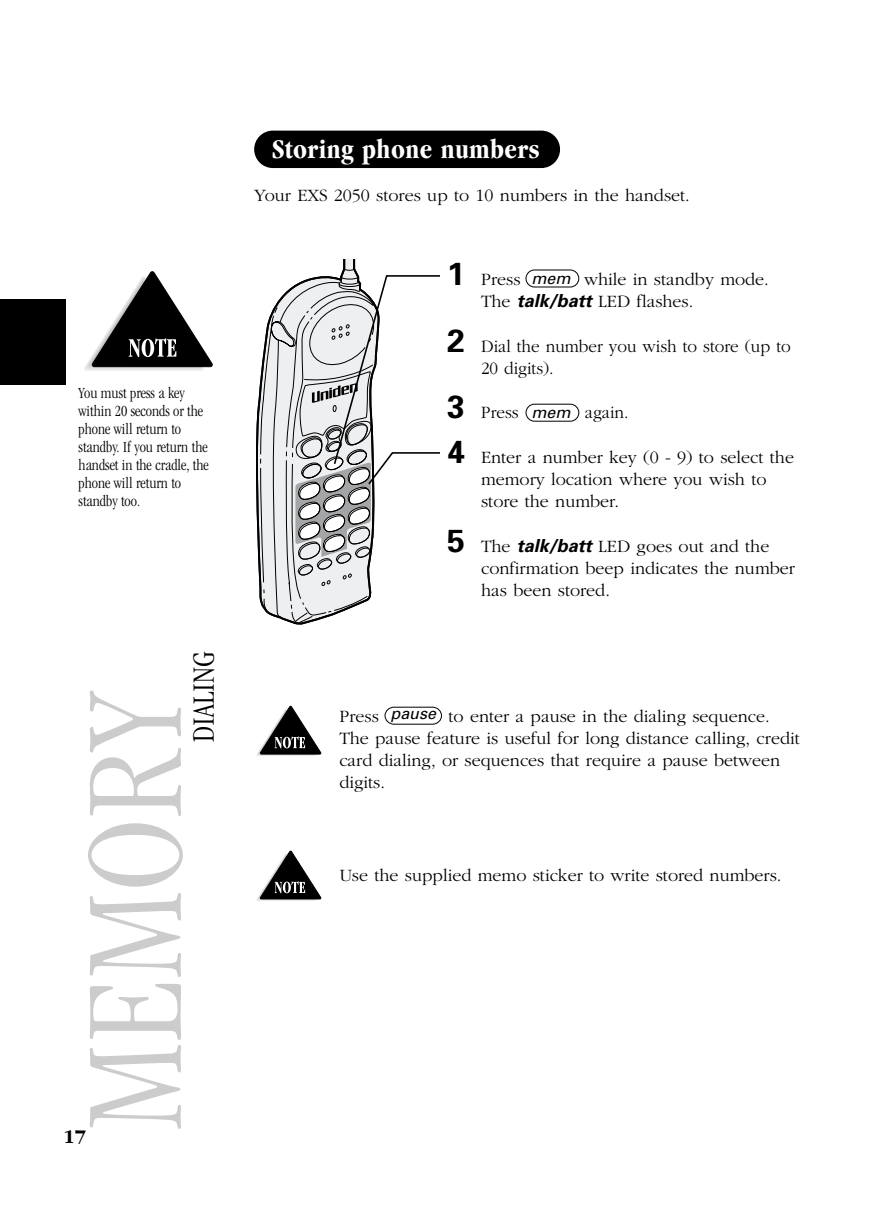
<style>
.page{position:relative;width:880px;height:1208px;background:#fff}
.page>*{position:absolute;margin:0;border:0;box-sizing:border-box;transform-origin:0 0}
.t1{font:300 condensed 144px "Garamond";color:#ccc}
.t2{font:300 condensed 32px "Garamond";color:#000}
.t3{font:700 condensed 28px "Garamond";letter-spacing:.015em;color:#fff}
.t4{font:700 20px "Garamond";color:#000}
.t5{font:300 18px/22px "Garamond";color:#000}
.t6{font:300 18px/22px "Garamond";color:#000;scale:.95 1}
.t7{font:300 condensed 16px/18px "Garamond";color:#000}
.t8{font:italic 16px "Univers";color:#000}
.s1{font-family:"Univers";font-weight:700;font-size:32px}
.s2{font-family:"Univers";font-weight:700;font-style:italic}
</style>
<div class="page">
<svg style="left:256px;top:384px;width:4px;height:216px"></svg>
<svg style="left:260px;top:260px;width:179px;height:365px"></svg>
<div style="left:526px;top:270px;width:53px;height:17px;background:#fff;border:1px solid #000;border-radius:9px"></div>
<svg style="left:84px;top:271px;width:129px;height:100px"></svg>
<div style="left:254px;top:131px;width:306px;height:37px;background:#000;border-radius:19px"></div>
<div style="left:526px;top:404px;width:53px;height:17px;background:#fff;border:1px solid #000;border-radius:9px"></div>
<div style="left:0;top:299px;width:65px;height:85px;background:#000"></div>
<svg style="left:256px;top:851px;width:65px;height:50px"></svg>
<svg style="left:256px;top:706px;width:65px;height:50px"></svg>
<div style="left:385px;top:707px;width:57px;height:17px;background:#fff;border:1px solid #000;border-radius:9px"></div>
<p class="t7" style="left:79px;top:385px;width:132px">You must press a key within 20 seconds or the phone will return to standby. If you return the handset in the cradle, the phone will return to standby too.</p>
<h1 class="t1" style="left:79px;top:1131px;width:445px;rotate:-90deg">MEMORY</h1>
<p class="t4" style="left:64px;top:1129px;width:24px">17</p>
<h2 class="t2" style="left:191px;top:742px;width:92px;rotate:-90deg">DIALING</h2>
<h3 class="t3" style="left:272px;top:138px;width:269px">Storing phone numbers</h3>
<p class="t5" style="left:254px;top:185px;width:437px">Your EXS 2050 stores up to 10 numbers in the handset.</p>
<p class="t5" style="left:447px;top:270px;width:75px"><span class="s1">1</span> Press</p>
<p class="t5" style="left:481px;top:270px;width:289px;text-indent:103px">while in standby mode.<br>The <span class="s2">talk/batt</span> LED flashes.</p>
<p class="t6" style="left:481px;top:336px;width:328px;text-indent:-34px"><span class="s1">2</span> Dial the number you wish to store (up to<br>20 digits).</p>
<p class="t6" style="left:447px;top:403px;width:77px"><span class="s1">3</span> Press</p>
<p class="t6" style="left:585px;top:403px;width:48px">again.</p>
<p class="t5" style="left:481px;top:448px;width:314px;text-indent:-34px"><span class="s1">4</span> Enter a number key (0 - 9) to select the memory location where you wish to store the number.</p>
<p class="t5" style="left:481px;top:536px;width:315px;text-indent:-34px"><span class="s1">5</span> The <span class="s2">talk/batt</span> LED goes out and the confirmation beep indicates the number has been stored.</p>
<p class="t8" style="left:531px;top:272px;width:44px">mem</p>
<p class="t8" style="left:532px;top:406px;width:44px">mem</p>
<p class="t5" style="left:339px;top:706px;width:462px;text-indent:109px">to enter a pause in the dialing sequence.<br>The pause feature is useful for long distance calling, credit card dialing, or sequences that require a pause between digits.</p>
<p class="t5" style="left:339px;top:706px;width:41px">Press</p>
<p class="t8" style="left:391px;top:707px;width:50px">pause</p>
<p class="t5" style="left:339px;top:865px;width:444px">Use the supplied memo sticker to write stored numbers.</p>
</div>
